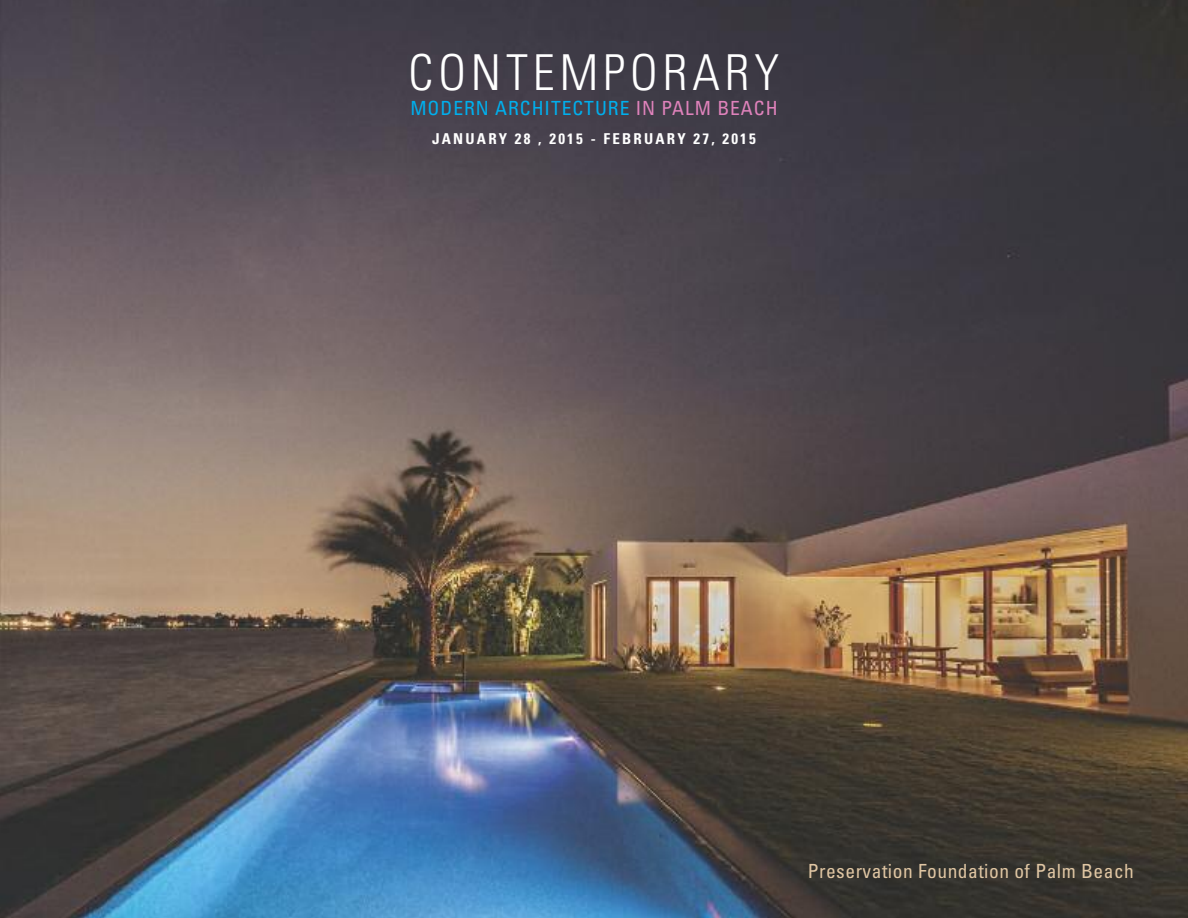
<style>
.page{position:relative;width:1188px;height:918px;background:#fff}
.page>*{position:absolute;margin:0;border:0;box-sizing:border-box;transform-origin:0 0}
.t1{font:300 condensed 49.5px "Univers";letter-spacing:.1em;color:#fff}
.t2{font:condensed 19.5px "Univers";letter-spacing:.025em;color:#e0c6a3}
.t3{font:condensed 19.5px "Univers";letter-spacing:.05em;color:#00afed}
.t4{font:700 condensed 15px "Univers";letter-spacing:.15em;color:#fff}
.s1{color:#df82bb}
</style>
<div class="page">
<img style="left:0;top:0;width:1188px;height:918px">
<h1 class="t1" style="left:409px;top:54px;width:372px">CONTEMPORARY</h1>
<p class="t3" style="left:410px;top:101px;width:369px">MODERN ARCHITECTURE <span class="s1">IN PALM BEACH</span></p>
<p class="t4" style="left:432px;top:134px;width:325px">JANUARY 28 , 2015 - FEBRUARY 27, 2015</p>
<p class="t2" style="left:808px;top:864px;width:328px">Preservation Foundation of Palm Beach</p>
</div>
